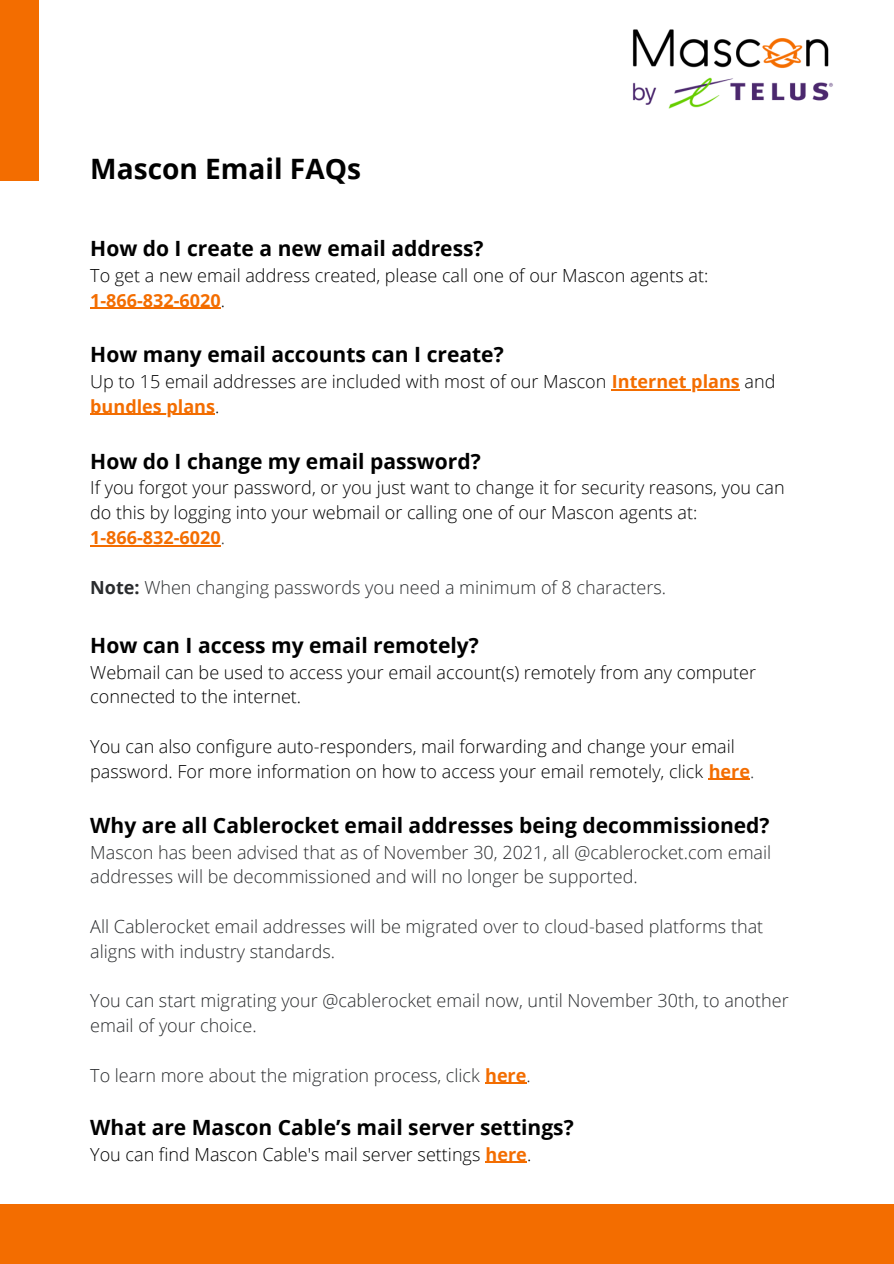
<style>
.page{position:relative;width:894px;height:1264px;background:#fff}
.page>*{position:absolute;margin:0;border:0;box-sizing:border-box;transform-origin:0 0}
.t1{font:700 28.05px "Open Sans";color:#000}
.t2{font:700 21px "Open Sans";color:#000}
.t3{font:300 18px/24.8px "Open Sans";color:#000}
.t4{font:300 18px/24.8px "Open Sans";color:#2a2c2e}
.t5{font:700 18px "Open Sans";color:#f36d00}
.s1{font-weight:300;color:#000}
.s2{font-weight:700;color:#f36d00}
.s3{font-weight:300;color:#2a2c2e}
.s4{font-weight:700}
.s5{color:#2a2c2e}
</style>
<div class="page">
<div style="left:0;top:1204px;width:893px;height:59px;background:#f36d00"></div>
<div style="left:0;top:0;width:39px;height:180px;background:#f36d00"></div>
<hr style="left:90px;top:308px;width:131px;height:1px;background:#f36d00">
<hr style="left:611px;top:389px;width:128px;height:1px;background:#f36d00">
<hr style="left:90px;top:414px;width:125px;height:1px;background:#f36d00">
<hr style="left:90px;top:545px;width:131px;height:1px;background:#f36d00">
<hr style="left:708px;top:778px;width:41px;height:2px;background:#f36d00">
<hr style="left:485px;top:1082px;width:41px;height:1px;background:#f36d00">
<hr style="left:485px;top:1161px;width:42px;height:1px;background:#f36d00">
<img style="left:632px;top:29px;width:201px;height:80px">
<p class="t1" style="left:90px;top:149px;width:272px">Mascon Email FAQs</p>
<p class="t2" style="left:90px;top:233px;width:395px">How do I create a new email address?</p>
<p class="t3" style="left:90px;top:262px;width:619px">To get a new email address created, please call one of our Mascon agents at:</p>
<p class="t5" style="left:90px;top:287px;width:136px">1-866-832-6020<span class="s1">.</span></p>
<p class="t2" style="left:90px;top:339px;width:415px">How many email accounts can I create?</p>
<p class="t3" style="left:90px;top:368px;width:686px">Up to 15 email addresses are included with most of our Mascon <span class="s2">Internet plans</span> and <span class="s2">bundles plans</span>.</p>
<p class="t2" style="left:90px;top:446px;width:392px">How do I change my email password?</p>
<p class="t3" style="left:90px;top:475px;width:695px">If you forgot your password, or you just want to change it for security reasons, you can do this by logging into your webmail or calling one of our Mascon agents at:</p>
<p class="t5" style="left:90px;top:525px;width:136px">1-866-832-6020<span class="s3">.</span></p>
<p class="t4" style="left:90px;top:574px;width:577px"><span class="s4">Note:</span> When changing passwords you need a minimum of 8 characters.</p>
<p class="t2" style="left:90px;top:630px;width:390px">How can I access my email remotely?</p>
<p class="t3" style="left:90px;top:659px;width:667px">Webmail can be used to access your email account(s) remotely from any computer connected to the internet.</p>
<p class="t3" style="left:90px;top:733px;width:665px">You can also configure auto-responders, mail forwarding and change your email password. For more information on how to access your email remotely, click <span class="s2">here</span><span class="s5">.</span></p>
<p class="t2" style="left:90px;top:810px;width:680px">Why are all Cablerocket email addresses being decommissioned?</p>
<p class="t4" style="left:90px;top:839px;width:682px">Mascon has been advised that as of November 30, 2021, all @cablerocket.com email addresses will be decommissioned and will no longer be supported.</p>
<p class="t4" style="left:90px;top:913px;width:674px">All Cablerocket email addresses will be migrated over to cloud-based platforms that aligns with industry standards.</p>
<p class="t4" style="left:90px;top:987px;width:699px">You can start migrating your @cablerocket email now, until November 30th, to another email of your choice.</p>
<p class="t4" style="left:90px;top:1062px;width:442px">To learn more about the migration process, click <span class="s2">here</span>.</p>
<p class="t2" style="left:90px;top:1112px;width:485px">What are Mascon Cable’s mail server settings?</p>
<p class="t3" style="left:90px;top:1141px;width:442px">You can find Mascon Cable's mail server settings <span class="s2">here</span>.</p>
</div>
